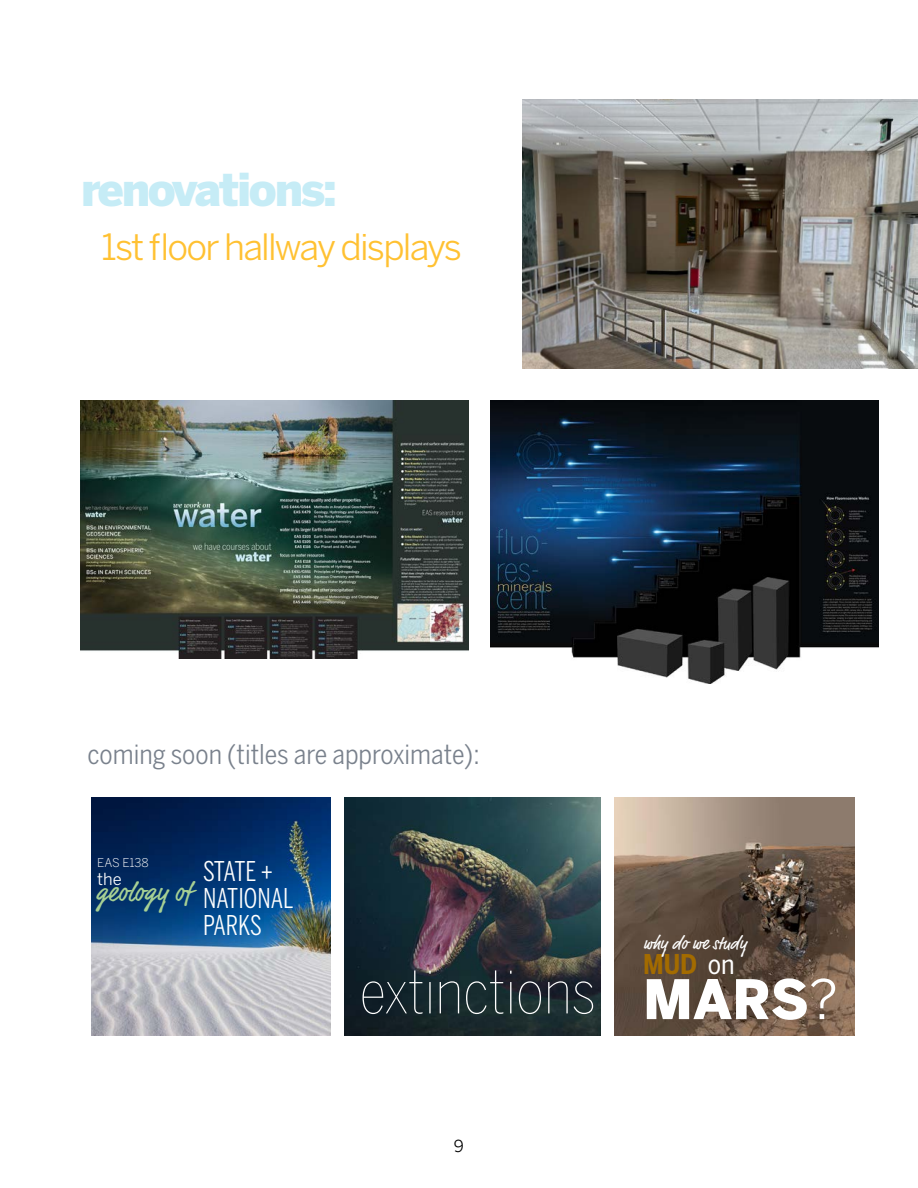
<style>
.page{position:relative;width:918px;height:1188px;background:#fff}
.page>*{position:absolute;margin:0;border:0;box-sizing:border-box;transform-origin:0 0}
.t1{font:100 60px "Benton Sans Cond";color:#fff}
.t2{font:900 45px "Benton Sans";letter-spacing:-.05em;color:#c6ecf6}
.t3{font:36px "Benton Sans";letter-spacing:-.05em;color:#ffc132}
.t4{font:27px "Benton Sans Cond";color:#79818c}
.t5{font:27px/27px "Benton Sans Comp";color:#fff}
.t6{font:27px "Market Pro";color:#a7d094}
.t7{font:700 27px "Benton Sans Cond";color:#a36b00}
.t8{font:18px "Market Pro";letter-spacing:-.005em;color:#fff}
.t9{font:16.5px "Benton Sans";color:#fff}
.t10{font:16.5px "Benton Sans";color:#000}
.t11{font:300 12px "Benton Sans";color:#fff}
.s1{font-weight:400;color:#fff}
</style>
<div class="page">
<img style="left:490px;top:400px;width:389px;height:283px">
<img style="left:80px;top:400px;width:388px;height:259px">
<img style="left:344px;top:798px;width:257px;height:237px">
<img style="left:614px;top:798px;width:240px;height:237px">
<img style="left:91px;top:798px;width:240px;height:237px">
<img style="left:522px;top:99px;width:396px;height:269px">
<h2 class="t2" style="left:81px;top:161px;width:257px">renovations:</h2>
<h3 class="t3" style="left:101px;top:225px;width:362px">1st floor hallway displays</h3>
<p class="t4" style="left:88px;top:738px;width:394px">coming soon (titles are approximate):</p>
<p class="t11" style="left:97px;top:855px;width:53px">EAS E138</p>
<p class="t5" style="left:203px;top:857px;width:92px">STATE +<br>NATIONAL<br>PARKS</p>
<p class="t9" style="left:97px;top:869px;width:26px">the</p>
<p class="t6" style="left:96px;top:874px;width:97px">geology of</p>
<p class="t8" style="left:643px;top:931px;width:105px">why do we study</p>
<p class="t7" style="left:643px;top:947px;width:93px">MUD <span class="s1">on</span></p>
<h1 class="t1" style="left:360px;top:957px;width:480px">extinctions <sub>MARS</sub><sub>?</sub></h1>
<p class="t10" style="left:454px;top:1136px;width:12px">9</p>
</div>
